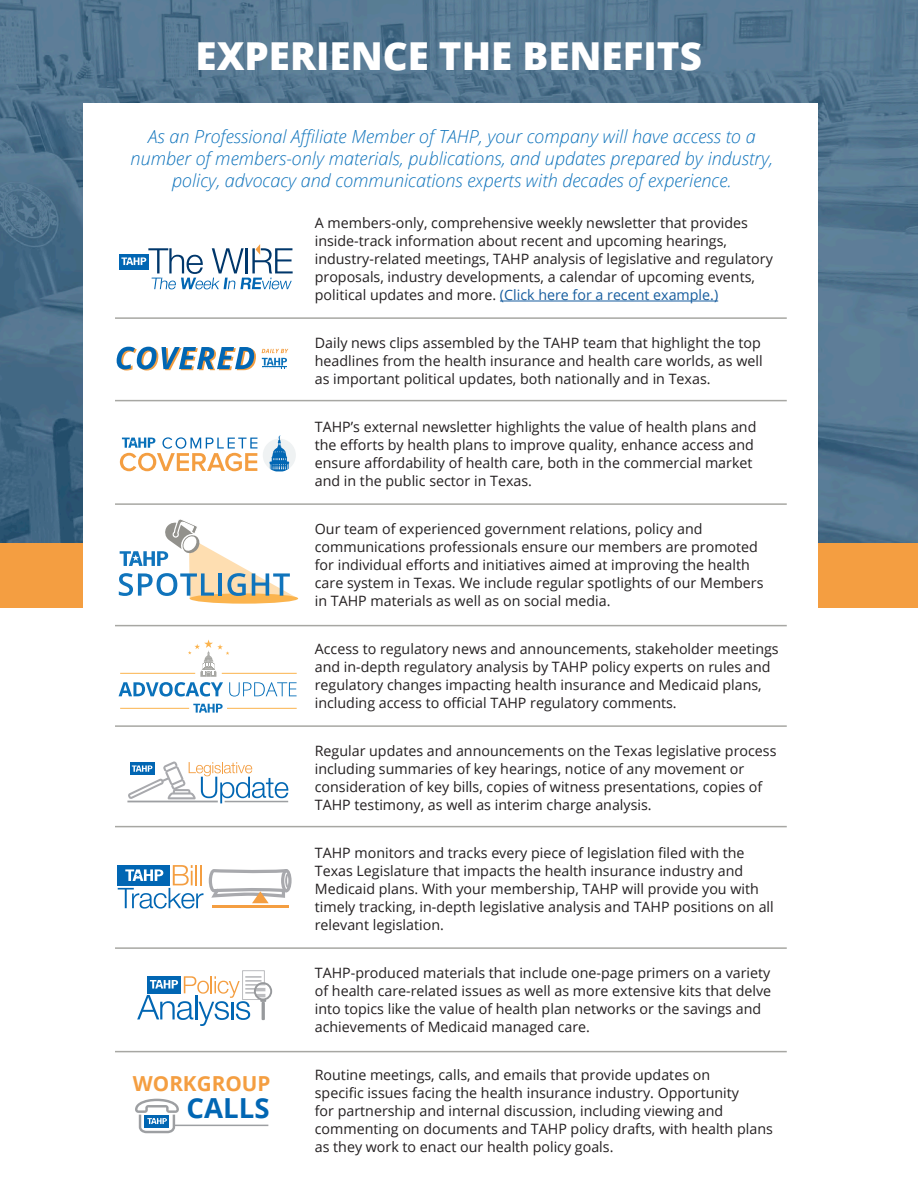
<style>
.page{position:relative;width:918px;height:1188px;background:#fff}
.page>*{position:absolute;margin:0;border:0;box-sizing:border-box;transform-origin:0 0}
.t1{font:800 38.55px "Open Sans";color:#fff}
.t2{font:700 27.6px "Open Sans";color:#0166b3}
.t3{font:700 20.7px "Open Sans";color:#f49e41}
.t4{font:italic 300 18px/21.6px "Open Sans";color:#1074bc;text-align:center}
.t5{font:14.25px/18px "Open Sans";color:#231f20}
.s1{color:#175d9e}
</style>
<div class="page">
<img style="left:0;top:0;width:918px;height:543px">
<div style="left:0;top:543px;width:918px;height:65px;background:#f49e41"></div>
<div style="left:84px;top:103px;width:734px;height:1017px;background:#fff"></div>
<hr style="left:500px;top:301px;width:218px;height:1px;background:#175d9e">
<hr style="left:115px;top:317px;width:672px;height:2px;background:#a7a7a3">
<hr style="left:115px;top:400px;width:672px;height:1px;background:#a7a7a3">
<hr style="left:115px;top:503px;width:672px;height:2px;background:#a7a7a3">
<hr style="left:115px;top:625px;width:672px;height:1px;background:#a7a7a3">
<hr style="left:115px;top:725px;width:672px;height:2px;background:#a7a7a3">
<hr style="left:115px;top:826px;width:672px;height:1px;background:#a7a7a3">
<hr style="left:115px;top:947px;width:672px;height:2px;background:#a7a7a3">
<hr style="left:115px;top:1051px;width:672px;height:1px;background:#a7a7a3">
<div style="left:119px;top:254px;width:30px;height:15px;background:#0166b3"></div>
<svg style="left:121px;top:244px;width:172px;height:45px"></svg>
<div style="left:263px;top:439px;width:33px;height:33px;background:#eff2f3;border-radius:50%"></div>
<svg style="left:269px;top:435px;width:20px;height:36px"></svg>
<svg style="left:120px;top:437px;width:137px;height:34px"></svg>
<svg style="left:128px;top:761px;width:160px;height:42px"></svg>
<hr style="left:127px;top:801px;width:91px;height:1px;background:#9d9fa2">
<hr style="left:225px;top:801px;width:63px;height:1px;background:#9d9fa2">
<svg style="left:118px;top:865px;width:85px;height:44px"></svg>
<hr style="left:212px;top:905px;width:77px;height:3px;background:#f49e41">
<svg style="left:209px;top:869px;width:83px;height:34px"></svg>
<div style="left:242px;top:970px;width:23px;height:30px;border:1px solid #bcbdc0"></div>
<svg style="left:137px;top:976px;width:129px;height:50px"></svg>
<hr style="left:262px;top:1002px;width:3px;height:18px;background:#97999c">
<div style="left:254px;top:982px;width:18px;height:18px;border:2px solid #97999c;border-radius:50%"></div>
<svg style="left:117px;top:347px;width:139px;height:24px"></svg>
<svg style="left:262px;top:349px;width:26px;height:19px"></svg>
<svg style="left:193px;top:704px;width:30px;height:9px"></svg>
<hr style="left:120px;top:708px;width:69px;height:1px;background:#fbb34d">
<hr style="left:227px;top:708px;width:70px;height:1px;background:#fbb34d">
<svg style="left:119px;top:640px;width:178px;height:57px"></svg>
<svg style="left:135px;top:1099px;width:44px;height:34px"></svg>
<hr style="left:175px;top:1125px;width:93px;height:1px;background:#9d9fa2">
<div style="left:190px;top:593px;width:108px;height:11px;background:#fbb44e;border-radius:50%"></div>
<svg style="left:119px;top:519px;width:179px;height:80px"></svg>
<p class="t1" style="left:196px;top:27px;width:508px">EXPERIENCE THE BENEFITS</p>
<p class="t4" style="left:131px;top:125px;width:644px">As an Professional Affiliate Member of TAHP, your company will have access to a number of members-only materials, publications, and updates prepared by industry, policy, advocacy and communications experts with decades of experience.</p>
<p class="t5" style="left:315px;top:213px;width:460px">A members-only, comprehensive weekly newsletter that provides inside-track information about recent and upcoming hearings, industry-related meetings, TAHP analysis of legislative and regulatory proposals, industry developments, a calendar of upcoming events, political updates and more. <span class="s1">(Click here for a recent example.)</span></p>
<p class="t5" style="left:315px;top:333px;width:449px">Daily news clips assembled by the TAHP team that highlight the top headlines from the health insurance and health care worlds, as well as important political updates, both nationally and in Texas.</p>
<p class="t5" style="left:315px;top:417px;width:443px">TAHP’s external newsletter highlights the value of health plans and the efforts by health plans to improve quality, enhance access and ensure affordability of health care, both in the commercial market and in the public sector in Texas.</p>
<p class="t5" style="left:315px;top:519px;width:450px">Our team of experienced government relations, policy and communications professionals ensure our members are promoted for individual efforts and initiatives aimed at improving the health care system in Texas. We include regular spotlights of our Members in TAHP materials as well as on social media.</p>
<p class="t5" style="left:315px;top:639px;width:465px">Access to regulatory news and announcements, stakeholder meetings and in-depth regulatory analysis by TAHP policy experts on rules and regulatory changes impacting health insurance and Medicaid plans, including access to official TAHP regulatory comments.</p>
<p class="t5" style="left:315px;top:741px;width:463px">Regular updates and announcements on the Texas legislative process including summaries of key hearings, notice of any movement or consideration of key bills, copies of witness presentations, copies of TAHP testimony, as well as interim charge analysis.</p>
<p class="t5" style="left:315px;top:843px;width:461px">TAHP monitors and tracks every piece of legislation filed with the Texas Legislature that impacts the health insurance industry and Medicaid plans. With your membership, TAHP will provide you with timely tracking, in-depth legislative analysis and TAHP positions on all relevant legislation.</p>
<p class="t5" style="left:315px;top:963px;width:458px">TAHP-produced materials that include one-page primers on a variety of health care-related issues as well as more extensive kits that delve into topics like the value of health plan networks or the savings and achievements of Medicaid managed care.</p>
<p class="t5" style="left:315px;top:1065px;width:460px">Routine meetings, calls, and emails that provide updates on<br>specific issues facing the health insurance industry. Opportunity<br>for partnership and internal discussion, including viewing and commenting on documents and TAHP policy drafts, with health plans as they work to enact our health policy goals.</p>
<p class="t3" style="left:133px;top:1069px;width:139px">WORKGROUP</p>
<p class="t2" style="left:187px;top:1089px;width:85px">CALLS</p>
</div>
